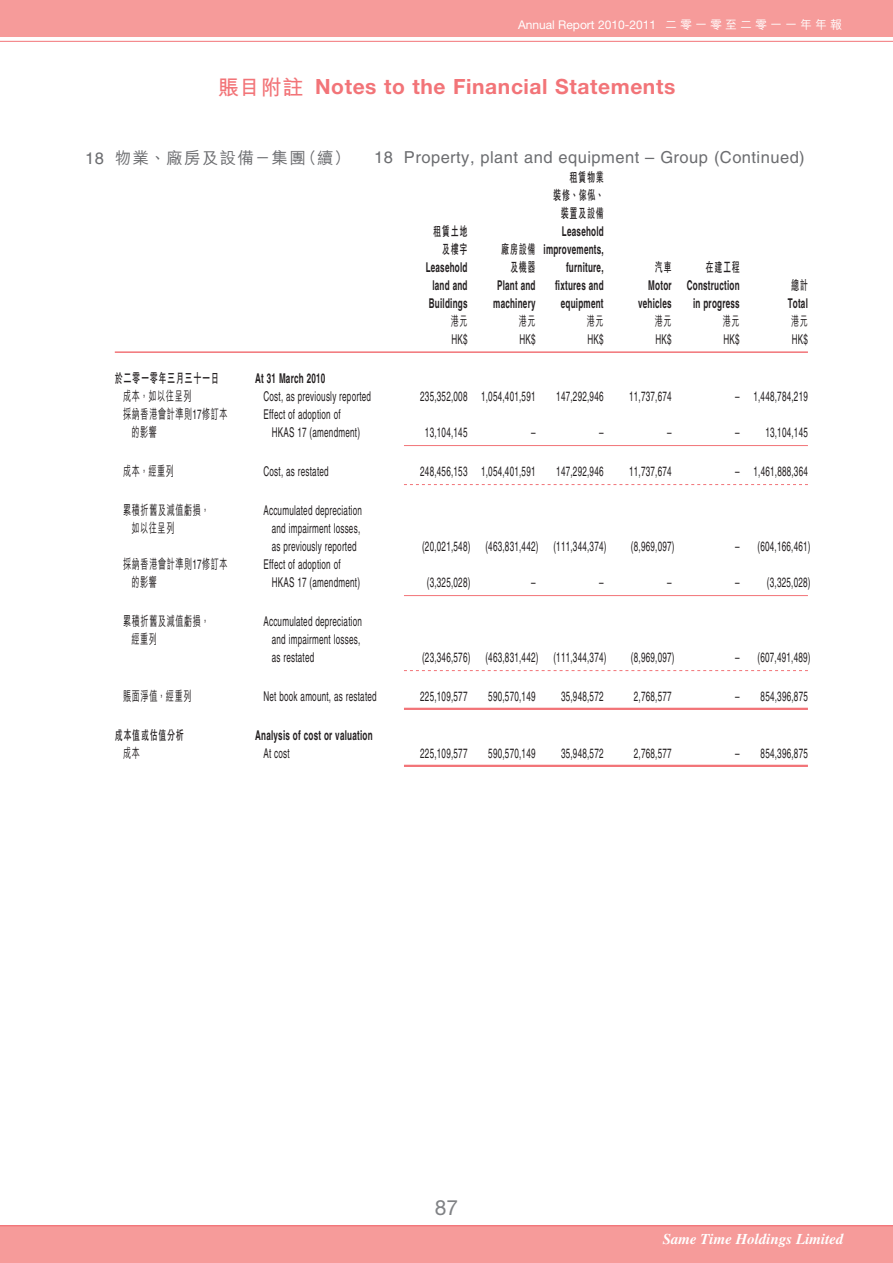
<style>
.page{position:relative;width:893px;height:1263px;background:#fff}
.page>*{position:absolute;margin:0;border:0;box-sizing:border-box;transform-origin:0 0}
.t1{font:700 21px "Helvetica Neue LT Std";letter-spacing:.03em;color:#f27478}
.t2{font:21px "Helvetica Neue LT Std";color:#808285}
.t3{font:16.5px "Helvetica LT Std";letter-spacing:.03em;color:#6c6d70}
.t4{font:16.5px "M Hei HK Medium B5 pc H";letter-spacing:.08em;color:#6c6d70}
.t5{font:italic 700 15px "Times LT Std";color:#fff}
.t6{font:13.5px/18px "Helvetica LT Std";letter-spacing:.03em;color:#231f20;scale:.6 1}
.t7{font:700 13.5px "Helvetica LT Std";letter-spacing:.03em;color:#231f20;scale:.6 1}
.t8{font:13.5px "M Hei HK Medium B5 pc H";letter-spacing:.08em;color:#231f20;scale:.6 1}
.t9{font:13.5px/18px "C Hei 2 HK Bold B5 pc H";letter-spacing:.08em;color:#231f20;text-align:right;scale:.6 1}
.t10{font:12px "Helvetica Neue LT Std";color:#fff}
.s1{font-family:"M Hei HK Medium B5 pc H"}
.s2{font-family:"M Hei HK Bold B5 pc H";font-weight:400}
.s3{font-family:"Helvetica LT Std"}
.s4{font-family:"C Hei 2 HK Bold B5 pc H";font-weight:400}
</style>
<div class="page">
<div style="left:0;top:0;width:893px;height:36px;background:#f69b9a"></div>
<hr style="left:0;top:41px;width:893px;height:1px;background:#f27478">
<div style="left:0;top:1225px;width:893px;height:38px;background:#f69b9a"></div>
<hr style="left:0;top:1225px;width:893px;height:1px;background:#f27478">
<hr style="left:115px;top:351px;width:693px;height:2px;background:#f27478">
<hr style="left:404px;top:445px;width:404px;height:1px;background:#f27478">
<svg style="left:404px;top:484px;width:404px;height:1px"></svg>
<hr style="left:404px;top:595px;width:404px;height:1px;background:#f27478">
<svg style="left:404px;top:670px;width:404px;height:1px"></svg>
<hr style="left:404px;top:708px;width:404px;height:2px;background:#f27478">
<hr style="left:404px;top:765px;width:404px;height:2px;background:#f27478">
<p class="t10" style="left:518px;top:17px;width:326px">Annual Report 2010-2011 <span class="s1">二零一零至二零一一年年報</span></p>
<h1 class="t1" style="left:218px;top:79px;width:459px"><span class="s2">賬目附註</span> Notes to the Financial Statements</h1>
<p class="t4" style="left:85px;top:151px;width:267px"><span class="s3">18</span> 物業、廠房及設備－集團（續）</p>
<p class="t3" style="left:374px;top:150px;width:432px">18 Property, plant and equipment – Group (Continued)</p>
<p class="t9" style="left:553px;top:170px;width:86px">租賃物業<br>裝修、傢俬、裝置及設備</p>
<p class="t9" style="left:433px;top:224px;width:59px">租賃土地</p>
<p class="t7" style="left:562px;top:226px;width:71px">Leasehold</p>
<p class="t9" style="left:442px;top:242px;width:44px">及樓宇</p>
<p class="t7" style="left:501px;top:244px;width:172px"><span class="s4">廠房設備</span> improvements,</p>
<p class="t7" style="left:426px;top:262px;width:71px">Leasehold</p>
<p class="t9" style="left:510px;top:260px;width:44px">及機器</p>
<p class="t7" style="left:566px;top:262px;width:64px">furniture,</p>
<p class="t9" style="left:655px;top:260px;width:30px">汽車</p>
<p class="t9" style="left:706px;top:260px;width:59px">在建工程</p>
<p class="t7" style="left:432px;top:280px;width:60px">land and</p>
<p class="t7" style="left:497px;top:280px;width:66px">Plant and</p>
<p class="t7" style="left:555px;top:280px;width:83px">fixtures and</p>
<p class="t7" style="left:648px;top:280px;width:154px">Motor Construction</p>
<p class="t9" style="left:791px;top:278px;width:30px">總計</p>
<p class="t7" style="left:429px;top:298px;width:66px">Buildings</p>
<p class="t7" style="left:493px;top:298px;width:72px">machinery</p>
<p class="t7" style="left:561px;top:298px;width:73px">equipment</p>
<p class="t7" style="left:638px;top:298px;width:57px">vehicles</p>
<p class="t7" style="left:693px;top:298px;width:79px">in progress</p>
<p class="t7" style="left:788px;top:298px;width:35px">Total</p>
<p class="t8" style="left:451px;top:316px;width:30px">港元</p>
<p class="t8" style="left:519px;top:316px;width:30px">港元</p>
<p class="t8" style="left:587px;top:316px;width:30px">港元</p>
<p class="t8" style="left:655px;top:316px;width:30px">港元</p>
<p class="t8" style="left:723px;top:316px;width:30px">港元</p>
<p class="t8" style="left:791px;top:316px;width:30px">港元</p>
<p class="t6" style="left:451px;top:332px;width:29px">HK$</p>
<p class="t6" style="left:519px;top:332px;width:29px">HK$</p>
<p class="t6" style="left:587px;top:332px;width:29px">HK$</p>
<p class="t6" style="left:655px;top:332px;width:29px">HK$</p>
<p class="t6" style="left:723px;top:332px;width:29px">HK$</p>
<p class="t6" style="left:792px;top:332px;width:29px">HK$</p>
<p class="t9" style="left:115px;top:371px;width:175px">於二零一零年三月三十一日</p>
<p class="t7" style="left:255px;top:373px;width:119px">At 31 March 2010</p>
<p class="t8" style="left:123px;top:391px;width:116px">成本，如以往呈列</p>
<p class="t6" style="left:263px;top:389px;width:181px">Cost, as previously reported</p>
<p class="t6" style="left:420px;top:389px;width:194px">235,352,008 1,054,401,591</p>
<p class="t6" style="left:556px;top:389px;width:80px">147,292,946</p>
<p class="t6" style="left:629px;top:389px;width:72px">11,737,674</p>
<p class="t6" style="left:735px;top:389px;width:123px">– 1,448,784,219</p>
<p class="t8" style="left:123px;top:409px;width:176px">採納香港會計準則<span class="s3">17</span>修訂本</p>
<p class="t6" style="left:263px;top:407px;width:130px">Effect of adoption of</p>
<p class="t8" style="left:131px;top:427px;width:44px">的影響</p>
<p class="t6" style="left:272px;top:425px;width:149px">HKAS 17 (amendment)</p>
<p class="t6" style="left:425px;top:425px;width:72px">13,104,145</p>
<p class="t6" style="left:531px;top:425px;width:9px">–</p>
<p class="t6" style="left:599px;top:425px;width:9px">–</p>
<p class="t6" style="left:667px;top:425px;width:9px">–</p>
<p class="t6" style="left:735px;top:425px;width:123px">– 13,104,145</p>
<p class="t8" style="left:123px;top:466px;width:86px">成本，經重列</p>
<p class="t6" style="left:263px;top:464px;width:110px">Cost, as restated</p>
<p class="t6" style="left:420px;top:464px;width:194px">248,456,153 1,054,401,591</p>
<p class="t6" style="left:556px;top:464px;width:80px">147,292,946</p>
<p class="t6" style="left:629px;top:464px;width:72px">11,737,674</p>
<p class="t6" style="left:735px;top:464px;width:123px">– 1,461,888,364</p>
<p class="t8" style="left:123px;top:505px;width:145px">累積折舊及減值虧損，</p>
<p class="t6" style="left:263px;top:503px;width:166px">Accumulated depreciation</p>
<p class="t8" style="left:131px;top:523px;width:73px">如以往呈列</p>
<p class="t6" style="left:272px;top:521px;width:149px">and impairment losses, as previously reported</p>
<p class="t6" style="left:422px;top:539px;width:309px">(20,021,548) (463,831,442) (111,344,374)</p>
<p class="t6" style="left:631px;top:539px;width:74px">(8,969,097)</p>
<p class="t6" style="left:735px;top:539px;width:127px">– (604,166,461)</p>
<p class="t8" style="left:123px;top:559px;width:176px">採納香港會計準則<span class="s3">17</span>修訂本</p>
<p class="t6" style="left:263px;top:557px;width:130px">Effect of adoption of</p>
<p class="t8" style="left:131px;top:577px;width:44px">的影響</p>
<p class="t6" style="left:272px;top:575px;width:149px">HKAS 17 (amendment)</p>
<p class="t6" style="left:427px;top:575px;width:74px">(3,325,028)</p>
<p class="t6" style="left:531px;top:575px;width:9px">–</p>
<p class="t6" style="left:599px;top:575px;width:9px">–</p>
<p class="t6" style="left:667px;top:575px;width:9px">–</p>
<p class="t6" style="left:735px;top:575px;width:127px">– (3,325,028)</p>
<p class="t8" style="left:123px;top:616px;width:145px">累積折舊及減值虧損，</p>
<p class="t6" style="left:263px;top:614px;width:166px">Accumulated depreciation</p>
<p class="t8" style="left:131px;top:634px;width:44px">經重列</p>
<p class="t6" style="left:272px;top:632px;width:149px">and impairment losses, as restated</p>
<p class="t6" style="left:422px;top:650px;width:309px">(23,346,576) (463,831,442) (111,344,374)</p>
<p class="t6" style="left:631px;top:650px;width:74px">(8,969,097)</p>
<p class="t6" style="left:735px;top:650px;width:127px">– (607,491,489)</p>
<p class="t8" style="left:123px;top:691px;width:116px">賬面淨值，經重列</p>
<p class="t6" style="left:263px;top:689px;width:190px">Net book amount, as restated</p>
<p class="t6" style="left:420px;top:689px;width:80px">225,109,577</p>
<p class="t6" style="left:488px;top:689px;width:80px">590,570,149</p>
<p class="t6" style="left:561px;top:689px;width:72px">35,948,572</p>
<p class="t6" style="left:634px;top:689px;width:65px">2,768,577</p>
<p class="t6" style="left:735px;top:689px;width:123px">– 854,396,875</p>
<p class="t9" style="left:115px;top:728px;width:117px">成本值或估值分析</p>
<p class="t7" style="left:255px;top:730px;width:197px">Analysis of cost or valuation</p>
<p class="t8" style="left:123px;top:748px;width:30px">成本</p>
<p class="t6" style="left:263px;top:746px;width:45px">At cost</p>
<p class="t6" style="left:420px;top:746px;width:80px">225,109,577</p>
<p class="t6" style="left:488px;top:746px;width:80px">590,570,149</p>
<p class="t6" style="left:561px;top:746px;width:72px">35,948,572</p>
<p class="t6" style="left:634px;top:746px;width:65px">2,768,577</p>
<p class="t6" style="left:735px;top:746px;width:123px">– 854,396,875</p>
<h1 class="t2" style="left:435px;top:1196px;width:25px">87</h1>
<p class="t5" style="left:663px;top:1232px;width:182px">Same Time Holdings Limited</p>
</div>
